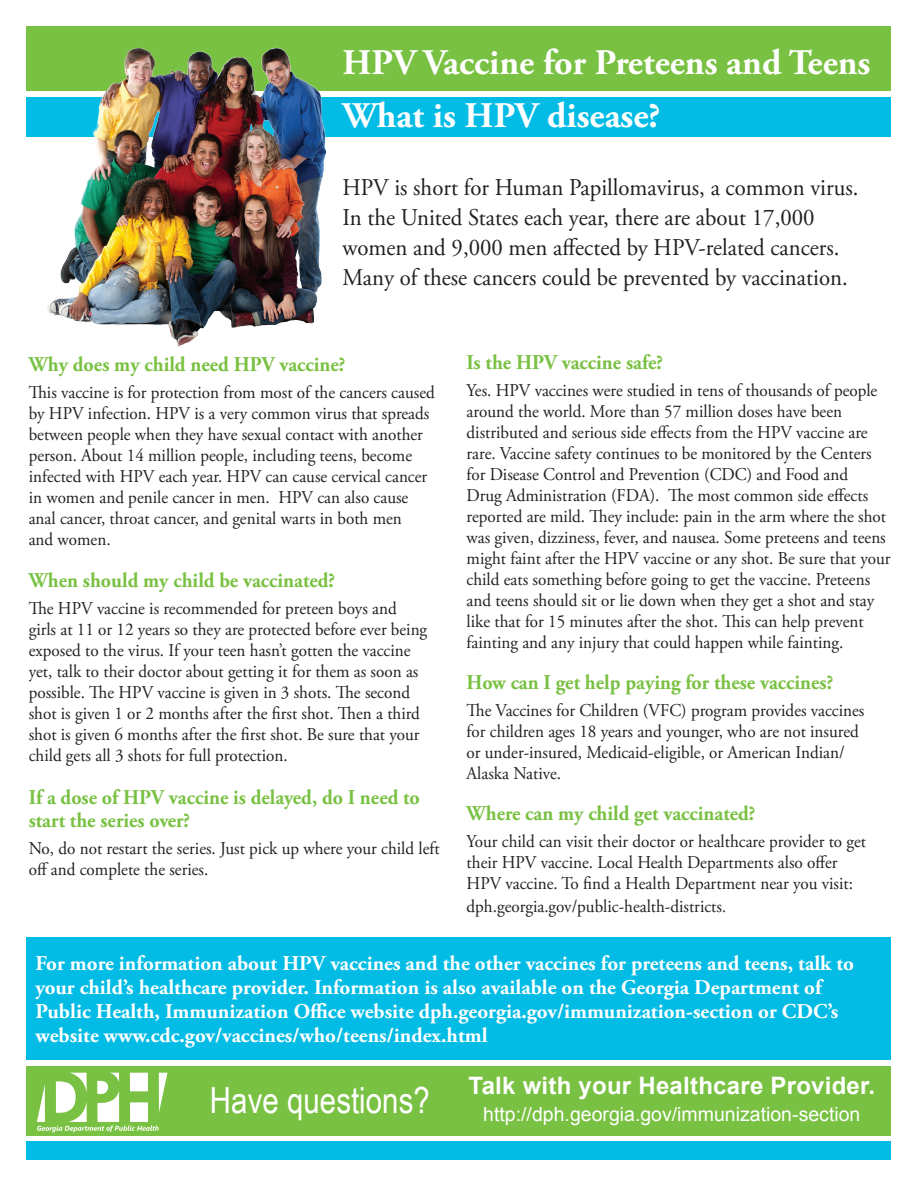
<style>
.page{position:relative;width:918px;height:1188px;background:#fff}
.page>*{position:absolute;margin:0;border:0;box-sizing:border-box;transform-origin:0 0}
.t1{font:700 36px/53.4px "Adobe Garamond Pro";color:#fff}
.t2{font:36px "Arial Narrow";color:#fff}
.t3{font:24px/30px "Adobe Garamond Pro";color:#231f20;scale:.95 1}
.t4{font:700 24px "Arial";letter-spacing:.01em;color:#fff}
.t5{font:700 21px/24px "Adobe Garamond Pro";color:#fff}
.t6{font:700 21px/22.5px "Adobe Garamond Pro";color:#79c142;scale:.95 1}
.t7{font:19.5px "Arial";color:#fff}
.t8{font:18px/21px "Adobe Garamond Pro";color:#231f20;scale:.95 1}
.s1{font-size:16.5px}
</style>
<div class="page">
<div style="left:27px;top:97px;width:864px;height:39px;background:#02bce5"></div>
<div style="left:27px;top:26px;width:864px;height:65px;background:#79c142"></div>
<div style="left:27px;top:1066px;width:864px;height:69px;background:#79c142"></div>
<div style="left:27px;top:1141px;width:864px;height:19px;background:#02bce5"></div>
<div style="left:27px;top:937px;width:864px;height:123px;background:#02bce5"></div>
<svg style="left:37px;top:1073px;width:131px;height:59px"></svg>
<img style="left:44px;top:47px;width:290px;height:299px">
<h1 class="t1" style="left:342px;top:37px;width:530px">HPV Vaccine for Preteens and Teens<br>What is HPV disease?</h1>
<h2 class="t3" style="left:342px;top:173px;width:545px">HPV is short for Human Papillomavirus, a common virus.<br>In the United States each year, there are about 17,000 women and 9,000 men affected by HPV-related cancers.<br>Many of these cancers could be prevented by vaccination.</h2>
<p class="t6" style="left:29px;top:354px;width:335px">Why does my child need HPV vaccine?</p>
<p class="t8" style="left:29px;top:383px;width:429px">This vaccine is for protection from most of the cancers caused by HPV infection. HPV is a very common virus that spreads between people when they have sexual contact with another person. About 14 million people, including teens, become infected with HPV each year. HPV can cause cervical cancer in women and penile cancer in men. HPV can also cause anal cancer, throat cancer, and genital warts in both men<br>and women.</p>
<p class="t6" style="left:29px;top:569px;width:324px">When should my child be vaccinated?</p>
<p class="t8" style="left:29px;top:598px;width:421px">The HPV vaccine is recommended for preteen boys and girls at 11 or 12 years so they are protected before ever being exposed to the virus. If your teen hasn’t gotten the vaccine yet, talk to their doctor about getting it for them as soon as possible. The HPV vaccine is given in 3 shots. The second shot is given 1 or 2 months after the first shot. Then a third shot is given 6 months after the first shot. Be sure that your child gets all 3 shots for full protection.</p>
<p class="t6" style="left:29px;top:787px;width:413px">If a dose of HPV vaccine is delayed, do I need to start the series over?</p>
<p class="t8" style="left:29px;top:838px;width:434px">No, do not restart the series. Just pick up where your child left off and complete the series.</p>
<p class="t6" style="left:467px;top:351px;width:208px">Is the HPV vaccine safe?</p>
<p class="t8" style="left:467px;top:380px;width:448px">Yes. HPV vaccines were studied in tens of thousands of people around the world. More than 57 million doses have been distributed and serious side effects from the HPV vaccine are rare. Vaccine safety continues to be monitored by the Centers for Disease Control and Prevention (CDC) and Food and<br>Drug Administration (FDA). The most common side effects reported are mild. They include: pain in the arm where the shot was given, dizziness, fever, and nausea. Some preteens and teens might faint after the HPV vaccine or any shot. Be sure that your child eats something before going to get the vaccine. Preteens and teens should sit or lie down when they get a shot and stay like that for 15 minutes after the shot. This can help prevent fainting and any injury that could happen while fainting.</p>
<p class="t6" style="left:467px;top:671px;width:388px">How can I get help paying for these vaccines?</p>
<p class="t8" style="left:467px;top:700px;width:420px">The Vaccines for Children (VFC) program provides vaccines for children ages 18 years and younger, who are not insured or under-insured, Medicaid-eligible, or American Indian/ Alaska Native.</p>
<p class="t6" style="left:467px;top:803px;width:306px">Where can my child get vaccinated?</p>
<p class="t8" style="left:467px;top:831px;width:422px;line-height:21.5px">Your child can visit their doctor or healthcare provider to get their HPV vaccine. Local Health Departments also offer HPV vaccine. To find a Health Department near you visit: dph.georgia.gov/public-health-districts<span class="s1">.</span></p>
<p class="t5" style="left:36px;top:952px;width:820px">For more information about HPV vaccines and the other vaccines for preteens and teens, talk to your child’s healthcare provider. Information is also available on the Georgia Department of Public Health, Immunization Office website dph.georgia.gov/immunization-section or CDC’s website www.cdc.gov/vaccines/who/teens/index.html</p>
<h1 class="t2" style="left:210px;top:1074px;width:221px">Have questions?</h1>
<h2 class="t4" style="left:469px;top:1070px;width:408px">Talk with your Healthcare Provider.</h2>
<p class="t7" style="left:483px;top:1102px;width:379px">http://dph.georgia.gov/immunization-section</p>
</div>
